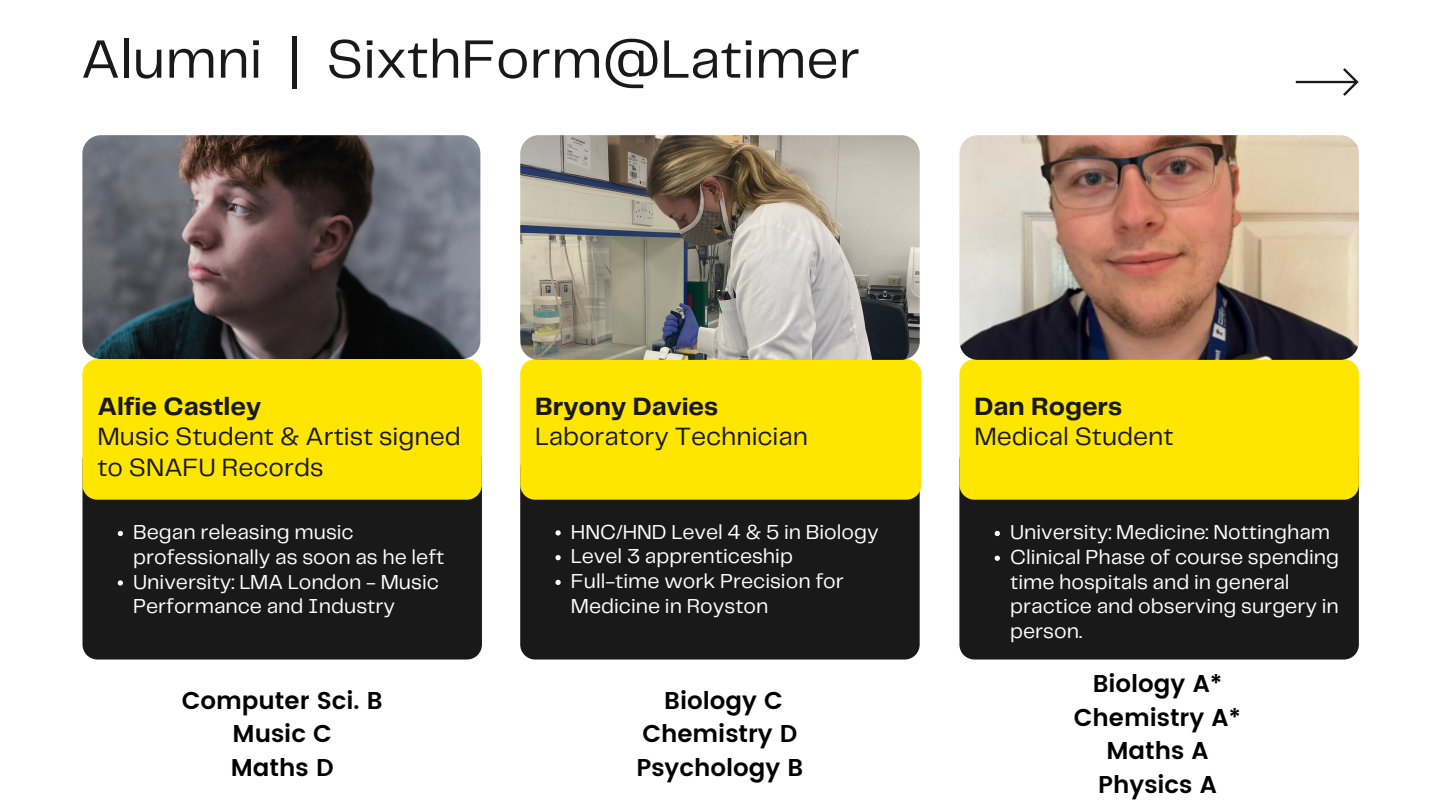
<style>
.page{position:relative;width:1440px;height:810px;background:#fff}
.page>*{position:absolute;margin:0;border:0;box-sizing:border-box;transform-origin:0 0}
.t1{font:56px "Telegraf";color:#191919}
.t2{font:26px/30.8px "Telegraf";color:#191919}
.t3{font:700 26px "Telegraf";color:#191919}
.t4{font:600 24.3px "Poppins";color:#000}
.t5{font:21px/24.8px "Telegraf";color:#fff}
</style>
<div class="page">
<div style="left:82px;top:500px;width:400px;height:160px;background:#191919"></div>
<svg style="left:118px;top:531px;width:5px;height:5px"></svg>
<svg style="left:118px;top:580px;width:5px;height:6px"></svg>
<div style="left:520px;top:500px;width:400px;height:160px;background:#191919"></div>
<svg style="left:555px;top:530px;width:6px;height:6px"></svg>
<svg style="left:555px;top:555px;width:6px;height:5px"></svg>
<svg style="left:555px;top:580px;width:6px;height:5px"></svg>
<div style="left:959px;top:500px;width:400px;height:160px;background:#191919"></div>
<svg style="left:995px;top:531px;width:5px;height:5px"></svg>
<svg style="left:995px;top:556px;width:5px;height:5px"></svg>
<div style="left:82px;top:359px;width:400px;height:141px;background:#fee600"></div>
<div style="left:520px;top:359px;width:401px;height:141px;background:#fee600"></div>
<div style="left:959px;top:359px;width:400px;height:141px;background:#fee600"></div>
<img style="left:82px;top:135px;width:398px;height:224px;border-radius:19px">
<img style="left:520px;top:135px;width:400px;height:225px;border-radius:19px">
<img style="left:959px;top:135px;width:400px;height:225px;border-radius:19px">
<svg style="left:1296px;top:68px;width:63px;height:28px"></svg>
<p class="t1" style="left:81px;top:35px;width:781px">Alumni | SixthForm@Latimer</p>
<p class="t3" style="left:97px;top:395px;width:165px">Alfie Castley</p>
<p class="t2" style="left:97px;top:423px;width:365px">Music Student &amp; Artist signed to SNAFU Records</p>
<p class="t5" style="left:133px;top:521px;width:313px">Began releasing music professionally as soon as he left</p>
<p class="t5" style="left:133px;top:570px;width:307px">University: LMA London - Music<br>Performance and Industry</p>
<p class="t4" style="left:182px;top:686px;width:202px">Computer Sci. B</p>
<p class="t4" style="left:233px;top:720px;width:101px">Music C</p>
<p class="t4" style="left:231px;top:754px;width:104px">Maths D</p>
<p class="t3" style="left:535px;top:395px;width:184px">Bryony Davies</p>
<p class="t2" style="left:535px;top:423px;width:274px">Laboratory Technician</p>
<p class="t5" style="left:571px;top:520px;width:309px">HNC/HND Level 4 &amp; 5 in Biology</p>
<p class="t5" style="left:571px;top:545px;width:224px">Level 3 apprenticeship</p>
<p class="t5" style="left:571px;top:570px;width:274px">Full-time work Precision for<br>Medicine in Royston</p>
<p class="t4" style="left:664px;top:686px;width:120px">Biology C</p>
<p class="t4" style="left:642px;top:720px;width:157px">Chemistry D</p>
<p class="t4" style="left:637px;top:754px;width:168px">Psychology B</p>
<p class="t3" style="left:974px;top:395px;width:149px">Dan Rogers</p>
<p class="t2" style="left:974px;top:423px;width:201px">Medical Student</p>
<p class="t5" style="left:1010px;top:521px;width:322px">University: Medicine: Nottingham</p>
<p class="t5" style="left:1010px;top:546px;width:330px">Clinical Phase of course spending time hospitals and in general practice and observing surgery in person.</p>
<p class="t4" style="left:1093px;top:669px;width:131px">Biology A*</p>
<p class="t4" style="left:1074px;top:703px;width:169px">Chemistry A*</p>
<p class="t4" style="left:1106px;top:737px;width:104px">Maths A</p>
<p class="t4" style="left:1098px;top:771px;width:120px">Physics A</p>
</div>
